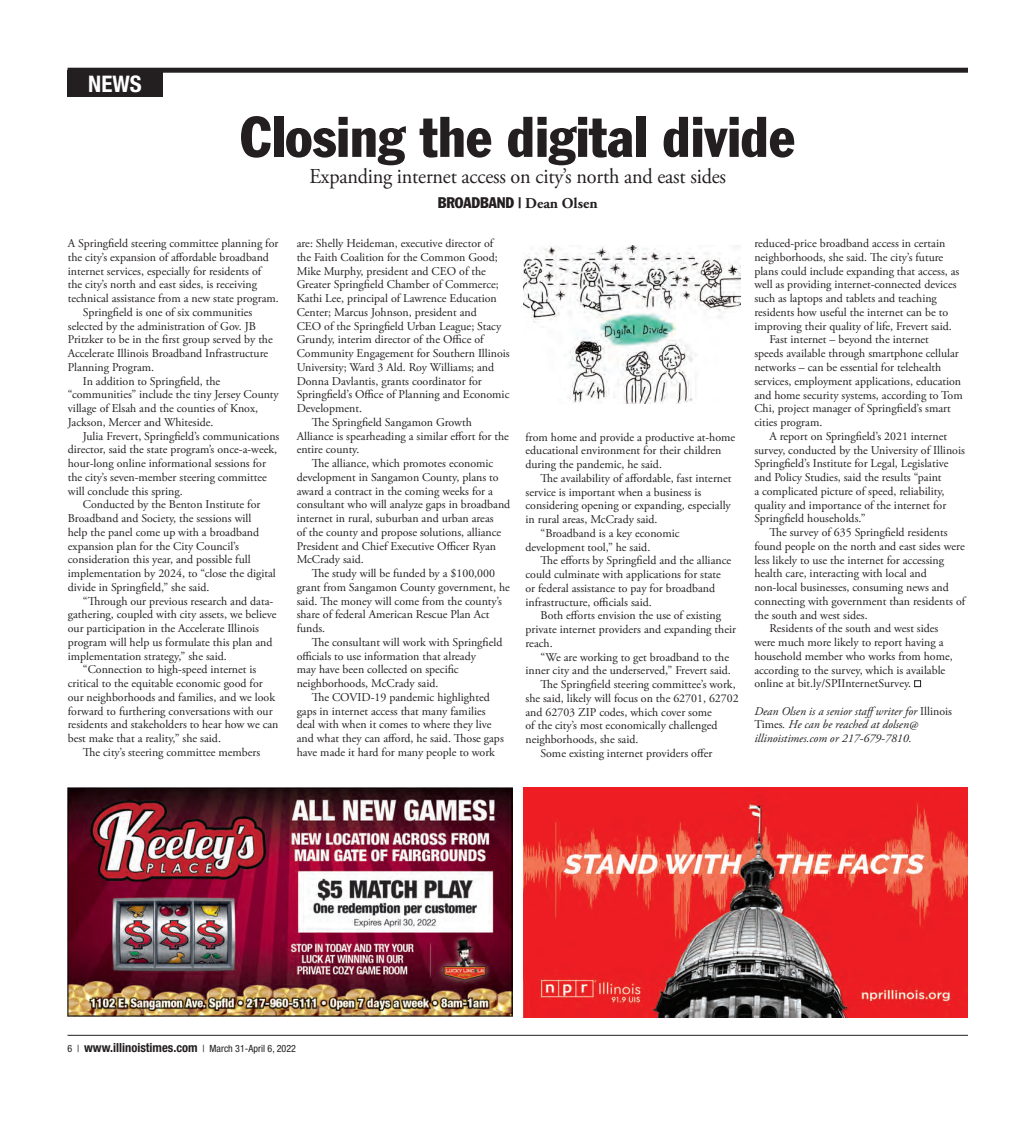
<style>
.page{position:relative;width:1013px;height:1125px;background:#fff}
.page>*{position:absolute;margin:0;border:0;box-sizing:border-box;transform-origin:0 0}
.t1{font:56.25px "Franklin Gothic Condensed";color:#231f20}
.t2{font:700 condensed 22.88px "Helvetica Neue";color:#fff}
.t3{font:21.25px "Adobe Garamond Pro";letter-spacing:-.01em;color:#231f20;scale:.95 1}
.t4{font:15px "Franklin Gothic Condensed";color:#231f20}
.Normal1{font:11.88px/13.8px "Adobe Garamond Pro";color:#231f20}
.Normal1-2{font:italic 11.88px/13.8px "Adobe Garamond Pro";color:#231f20}
.t5{font:condensed 10px "Helvetica Neue";color:#231f20}
.s1{font-family:"Adobe Garamond Pro";font-weight:700}
.s2{font-style:normal}
.s3{font-weight:700;font-size:12.5px}
</style>
<div class="page">
<hr style="left:68px;top:1035px;width:900px;height:1px;background:#231f20">
<div style="left:68px;top:68px;width:900px;height:5px;background:#231f20"></div>
<div style="left:68px;top:70px;width:94px;height:27px;background:#231f20"></div>
<div style="left:914px;top:680px;width:7px;height:7px;border:1px solid #231f20"></div>
<img style="left:68px;top:788px;width:444px;height:229px">
<img style="left:523px;top:788px;width:444px;height:230px">
<img style="left:523px;top:245px;width:217px;height:159px">
<p class="t2" style="left:88px;top:70px;width:55px">NEWS</p>
<p class="t1" style="left:240px;top:103px;width:556px">Closing the digital divide</p>
<p class="t3" style="left:309px;top:164px;width:440px">Expanding internet access on city’s north and east sides</p>
<p class="t4" style="left:438px;top:194px;width:161px">BROADBAND | <span class="s1">Dean Olsen</span></p>
<p class="Normal1" style="left:68px;top:237px;width:212px">A Springfield steering committee planning for the city’s expansion of affordable broadband internet services, especially for residents of<br>the city’s north and east sides, is receiving technical assistance from a new state program.</p>
<p class="Normal1" style="left:68px;top:306px;width:206px;text-indent:15px">Springfield is one of six communities selected by the administration of Gov. JB Pritzker to be in the first group served by the Accelerate Illinois Broadband Infrastructure Planning Program.</p>
<p class="Normal1" style="left:68px;top:374px;width:212px;text-indent:15px">In addition to Springfield, the “communities” include the tiny Jersey County village of Elsah and the counties of Knox, Jackson, Mercer and Whiteside.</p>
<p class="Normal1" style="left:68px;top:429px;width:213px;text-indent:15px">Julia Frevert, Springfield’s communications director, said the state program’s once-a-week, hour-long online informational sessions for the city’s seven-member steering committee will conclude this spring.</p>
<p class="Normal1" style="left:68px;top:498px;width:209px;text-indent:15px">Conducted by the Benton Institute for Broadband and Society, the sessions will<br>help the panel come up with a broadband expansion plan for the City Council’s consideration this year, and possible full implementation by 2024, to “close the digital divide in Springfield,” she said.</p>
<p class="Normal1" style="left:68px;top:594px;width:210px;text-indent:15px">“Through our previous research and data&shy;gathering, coupled with city assets, we believe our participation in the Accelerate Illinois program will help us formulate this plan and implementation strategy,” she said.</p>
<p class="Normal1" style="left:68px;top:663px;width:212px;text-indent:15px">“Connection to high-speed internet is critical to the equitable economic good for our neighborhoods and families, and we look forward to furthering conversations with our residents and stakeholders to hear how we can best make that a reality,” she said.</p>
<p class="Normal1" style="left:83px;top:746px;width:179px">The city’s steering committee members</p>
<p class="Normal1" style="left:297px;top:237px;width:215px">are: Shelly Heideman, executive director of the Faith Coalition for the Common Good; Mike Murphy, president and CEO of the Greater Springfield Chamber of Commerce; Kathi Lee, principal of Lawrence Education Center; Marcus Johnson, president and<br>CEO of the Springfield Urban League; Stacy Grundy, interim director of the Office of Community Engagement for Southern Illinois University; Ward 3 Ald. Roy Williams; and Donna Davlantis, grants coordinator for Springfield’s Office of Planning and Economic Development.</p>
<p class="Normal1" style="left:297px;top:416px;width:214px;text-indent:15px">The Springfield Sangamon Growth<br>Alliance is spearheading a similar effort for the entire county.</p>
<p class="Normal1" style="left:297px;top:457px;width:215px;text-indent:15px">The alliance, which promotes economic development in Sangamon County, plans to award a contract in the coming weeks for a consultant who will analyze gaps in broadband internet in rural, suburban and urban areas<br>of the county and propose solutions, alliance President and Chief Executive Officer Ryan McCrady said.</p>
<p class="Normal1" style="left:297px;top:567px;width:215px;text-indent:15px">The study will be funded by a $100,000 grant from Sangamon County government, he said. The money will come from the county’s share of federal American Rescue Plan Act funds.</p>
<p class="Normal1" style="left:297px;top:636px;width:207px;text-indent:15px">The consultant will work with Springfield officials to use information that already<br>may have been collected on specific neighborhoods, McCrady said.</p>
<p class="Normal1" style="left:297px;top:691px;width:209px;text-indent:15px">The COVID-19 pandemic highlighted gaps in internet access that many families deal with when it comes to where they live and what they can afford, he said. Those gaps have made it hard for many people to work</p>
<p class="Normal1" style="left:525px;top:430px;width:211px">from home and provide a productive at-home educational environment for their children during the pandemic, he said.</p>
<p class="Normal1" style="left:525px;top:472px;width:207px;text-indent:15px">The availability of affordable, fast internet service is important when a business is considering opening or expanding, especially in rural areas, McCrady said.</p>
<p class="Normal1" style="left:525px;top:527px;width:155px;text-indent:15px">“Broadband is a key economic development tool,” he said.</p>
<p class="Normal1" style="left:525px;top:554px;width:207px;text-indent:15px">The efforts by Springfield and the alliance could culminate with applications for state or federal assistance to pay for broadband infrastructure, officials said.</p>
<p class="Normal1" style="left:525px;top:609px;width:212px;text-indent:15px">Both efforts envision the use of existing private internet providers and expanding their reach.</p>
<p class="Normal1" style="left:525px;top:650px;width:207px;text-align:right">“We are working to get broadband to the inner city and the underserved,” Frevert said.</p>
<p class="Normal1" style="left:525px;top:678px;width:215px;text-indent:15px">The Springfield steering committee’s work, she said, likely will focus on the 62701, 62702 and 62703 ZIP codes, which cover some<br>of the city’s most economically challenged neighborhoods, she said.</p>
<p class="Normal1" style="left:540px;top:747px;width:173px">Some existing internet providers offer</p>
<p class="Normal1" style="left:754px;top:237px;width:206px">reduced-price broadband access in certain neighborhoods, she said. The city’s future plans could include expanding that access, as well as providing internet-connected devices such as laptops and tablets and teaching residents how useful the internet can be to improving their quality of life, Frevert said.</p>
<p class="Normal1" style="left:754px;top:333px;width:210px;text-indent:15px">Fast internet – beyond the internet<br>speeds available through smartphone cellular networks – can be essential for telehealth services, employment applications, education and home security systems, according to Tom Chi, project manager of Springfield’s smart cities program.</p>
<p class="Normal1" style="left:754px;top:430px;width:212px;text-indent:15px">A report on Springfield’s 2021 internet survey, conducted by the University of Illinois Springfield’s Institute for Legal, Legislative and Policy Studies, said the results “paint<br>a complicated picture of speed, reliability, quality and importance of the internet for Springfield households.”</p>
<p class="Normal1" style="left:754px;top:526px;width:212px;text-indent:15px">The survey of 635 Springfield residents found people on the north and east sides were less likely to use the internet for accessing health care, interacting with local and non-local businesses, consuming news and connecting with government than residents of the south and west sides.</p>
<p class="Normal1" style="left:754px;top:622px;width:200px;text-indent:15px">Residents of the south and west sides were much more likely to report having a household member who works from home, according to the survey, which is available online at bit.ly/SPIInternetSurvey.</p>
<p class="Normal1-2" style="left:754px;top:704px;width:199px">Dean Olsen is a senior staffwriter for <span class="s2">Illinois<br>Times</span>. He can be reached at dolsen@ illinoistimes.com or 217-679-7810.</p>
<p class="t5" style="left:68px;top:1043px;width:230px">6 | <span class="s3">www.illinoistimes.com</span> | March 31-April 6, 2022</p>
</div>
